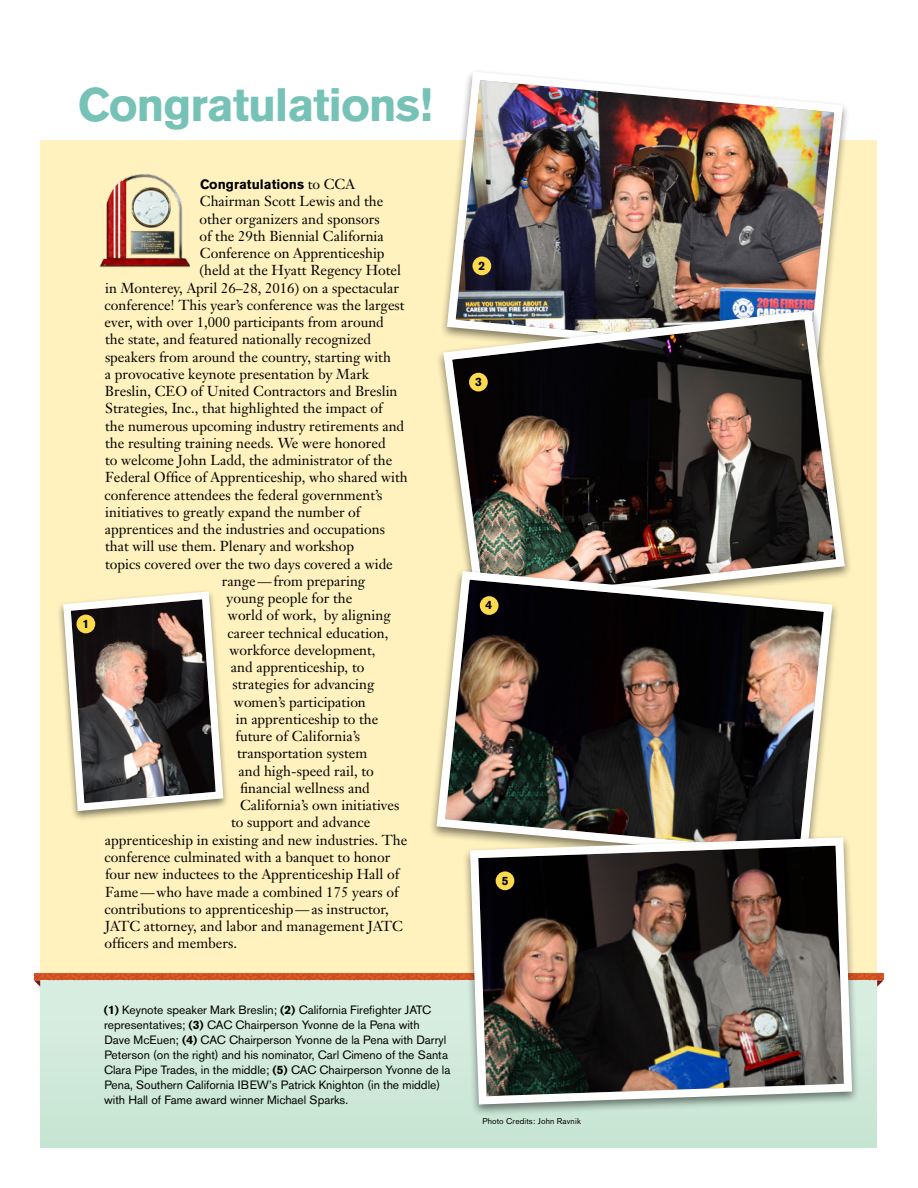
<style>
.page{position:relative;width:918px;height:1188px;background:#fff}
.page>*{position:absolute;margin:0;border:0;box-sizing:border-box;transform-origin:0 0}
.t1{font:700 46.5px "Akzidenz Grotesk BE";letter-spacing:-.025em;color:#76c2b6}
.t2{font:14.25px "Janson Text";color:#000}
.t3{font:700 13.5px "Akzidenz Grotesk BE";color:#000}
.t4{font:12px/15px "Akzidenz Grotesk BE";color:#000}
.t5{font:700 12px "Akzidenz Grotesk BE";color:#000}
.t6{font:8.25px "Akzidenz Grotesk BE";letter-spacing:.015em;color:#000}
.s1{font-family:"Janson Text";font-weight:400;font-size:14.25px}
.s2{font-weight:700}
</style>
<div class="page">
<div style="left:40px;top:976px;width:837px;height:172px;background:#d7ede0"></div>
<div style="left:40px;top:1021px;width:837px;height:127px;background:#cce7d7"></div>
<div style="left:40px;top:140px;width:837px;height:834px;background:#fff2be"></div>
<img style="left:444px;top:71px;width:403px;height:235px">
<div style="left:472px;top:257px;width:19px;height:18px;background:#fcda4e;border-radius:50%"></div>
<img style="left:439px;top:306px;width:410px;height:271px">
<div style="left:469px;top:373px;width:19px;height:19px;background:#fcda4e;border-radius:50%"></div>
<img style="left:432px;top:567px;width:405px;height:272px">
<div style="left:480px;top:596px;width:19px;height:19px;background:#fcda4e;border-radius:50%"></div>
<svg style="left:877px;top:980px;width:7px;height:7px"></svg>
<svg style="left:34px;top:980px;width:6px;height:7px"></svg>
<img style="left:174px;top:974px;width:710px;height:6px">
<img style="left:34px;top:974px;width:140px;height:6px">
<div style="left:462px;top:834px;width:398px;height:283px;background:#000;opacity:.5"></div>
<img style="left:466px;top:833px;width:390px;height:276px">
<div style="left:496px;top:871px;width:18px;height:19px;background:#fcda4e;border-radius:50%"></div>
<img style="left:99px;top:174px;width:91px;height:94px">
<div style="left:57px;top:589px;width:173px;height:232px;background:#000;opacity:.5"></div>
<svg style="left:59px;top:589px;width:168px;height:226px;background:#82796e"></svg>
<div style="left:76px;top:615px;width:19px;height:18px;background:#fcda4e;border-radius:50%"></div>
<h2 class="t1" style="left:78px;top:78px;width:356px">Congratulations!</h2>
<p class="t5" style="left:82px;top:617px;width:8px">1</p>
<p class="t3" style="left:200px;top:176px;width:156px">Congratulations <span class="s1">to CCA</span></p>
<p class="t2" style="left:200px;top:192px;width:185px">Chairman Scott Lewis and the</p>
<p class="t2" style="left:199px;top:210px;width:182px">other organizers and sponsors</p>
<p class="t2" style="left:199px;top:227px;width:186px">of the 29th Biennial California</p>
<p class="t2" style="left:200px;top:244px;width:186px">Conference on Apprenticeship</p>
<p class="t2" style="left:200px;top:261px;width:203px">(held at the Hyatt Regency Hotel</p>
<p class="t2" style="left:105px;top:279px;width:295px">in Monterey, April 26–28, 2016) on a spectacular</p>
<p class="t2" style="left:105px;top:296px;width:302px">conference! This year’s conference was the largest</p>
<p class="t2" style="left:105px;top:313px;width:281px">ever, with over 1,000 participants from around</p>
<p class="t2" style="left:105px;top:330px;width:268px">the state, and featured nationally recognized</p>
<p class="t2" style="left:105px;top:348px;width:287px">speakers from around the country, starting with</p>
<p class="t2" style="left:105px;top:365px;width:266px">a provocative keynote presentation by Mark</p>
<p class="t2" style="left:105px;top:382px;width:294px">Breslin, CEO of United Contractors and Breslin</p>
<p class="t2" style="left:105px;top:399px;width:280px">Strategies, Inc., that highlighted the impact of</p>
<p class="t2" style="left:105px;top:417px;width:301px">the numerous upcoming industry retirements and</p>
<p class="t2" style="left:105px;top:434px;width:282px">the resulting training needs. We were honored</p>
<p class="t2" style="left:105px;top:451px;width:289px">to welcome John Ladd, the administrator of the</p>
<p class="t2" style="left:105px;top:468px;width:304px">Federal Offce of Apprenticeship, who shared with</p>
<p class="t2" style="left:105px;top:486px;width:279px">conference attendees the federal government’s</p>
<p class="t2" style="left:105px;top:503px;width:258px">initiatives to greatly expand the number of</p>
<p class="t2" style="left:105px;top:520px;width:282px">apprentices and the industries and occupations</p>
<p class="t2" style="left:105px;top:537px;width:251px">that will use them. Plenary and workshop</p>
<p class="t2" style="left:105px;top:555px;width:289px">topics covered over the two days covered a wide</p>
<p class="t2" style="left:222px;top:572px;width:145px">range — from preparing</p>
<p class="t2" style="left:324px;top:606px;width:69px">by aligning</p>
<p class="t2" style="left:229px;top:641px;width:148px">workforce development,</p>
<p class="t2" style="left:231px;top:658px;width:135px">and apprenticeship, to</p>
<p class="t2" style="left:233px;top:675px;width:143px">strategies for advancing</p>
<p class="t2" style="left:234px;top:693px;width:133px">women’s participation</p>
<p class="t2" style="left:236px;top:710px;width:144px">in apprenticeship to the</p>
<p class="t2" style="left:236px;top:727px;width:126px">future of California’s</p>
<p class="t2" style="left:237px;top:744px;width:132px">transportation system</p>
<p class="t2" style="left:238px;top:762px;width:137px">and high-speed rail, to</p>
<p class="t2" style="left:240px;top:779px;width:131px">fnancial wellness and</p>
<p class="t2" style="left:240px;top:796px;width:161px">California’s own initiatives</p>
<p class="t2" style="left:231px;top:814px;width:141px">to support and advance</p>
<p class="t2" style="left:105px;top:831px;width:304px">apprenticeship in existing and new industries. The</p>
<p class="t2" style="left:105px;top:848px;width:287px">conference culminated with a banquet to honor</p>
<p class="t2" style="left:105px;top:865px;width:297px">four new inductees to the Apprenticeship Hall of</p>
<p class="t2" style="left:105px;top:883px;width:296px">Fame — who have made a combined 175 years of</p>
<p class="t2" style="left:105px;top:900px;width:286px">contributions to apprenticeship — as instructor,</p>
<p class="t2" style="left:105px;top:917px;width:300px">JATC attorney, and labor and management JATC</p>
<p class="t2" style="left:105px;top:934px;width:134px">offcers and members.</p>
<p class="t2" style="left:227px;top:589px;width:127px">young people for the</p>
<p class="t2" style="left:228px;top:606px;width:90px">world of work,</p>
<p class="t2" style="left:228px;top:624px;width:162px">career technical education,</p>
<p class="t4" style="left:104px;top:1002px;width:348px"><span class="s2">(1)</span> Keynote speaker Mark Breslin; <span class="s2">(2)</span> California Firefghter JATC representatives; <span class="s2">(3)</span> CAC Chairperson Yvonne de la Pena with<br>Dave McEuen; <span class="s2">(4)</span> CAC Chairperson Yvonne de la Pena with Darryl Peterson (on the right) and his nominator, Carl Cimeno of the Santa Clara Pipe Trades, in the middle; <span class="s2">(5)</span> CAC Chairperson Yvonne de la Pena, Southern California IBEW’s Patrick Knighton (in the middle) with Hall of Fame award winner Michael Sparks.</p>
<p class="t5" style="left:479px;top:258px;width:8px">2</p>
<p class="t5" style="left:475px;top:375px;width:8px">3</p>
<p class="t5" style="left:486px;top:598px;width:8px">4</p>
<p class="t5" style="left:502px;top:873px;width:8px">5</p>
<p class="t6" style="left:482px;top:1116px;width:100px">Photo Credits: John Ravnik</p>
</div>
